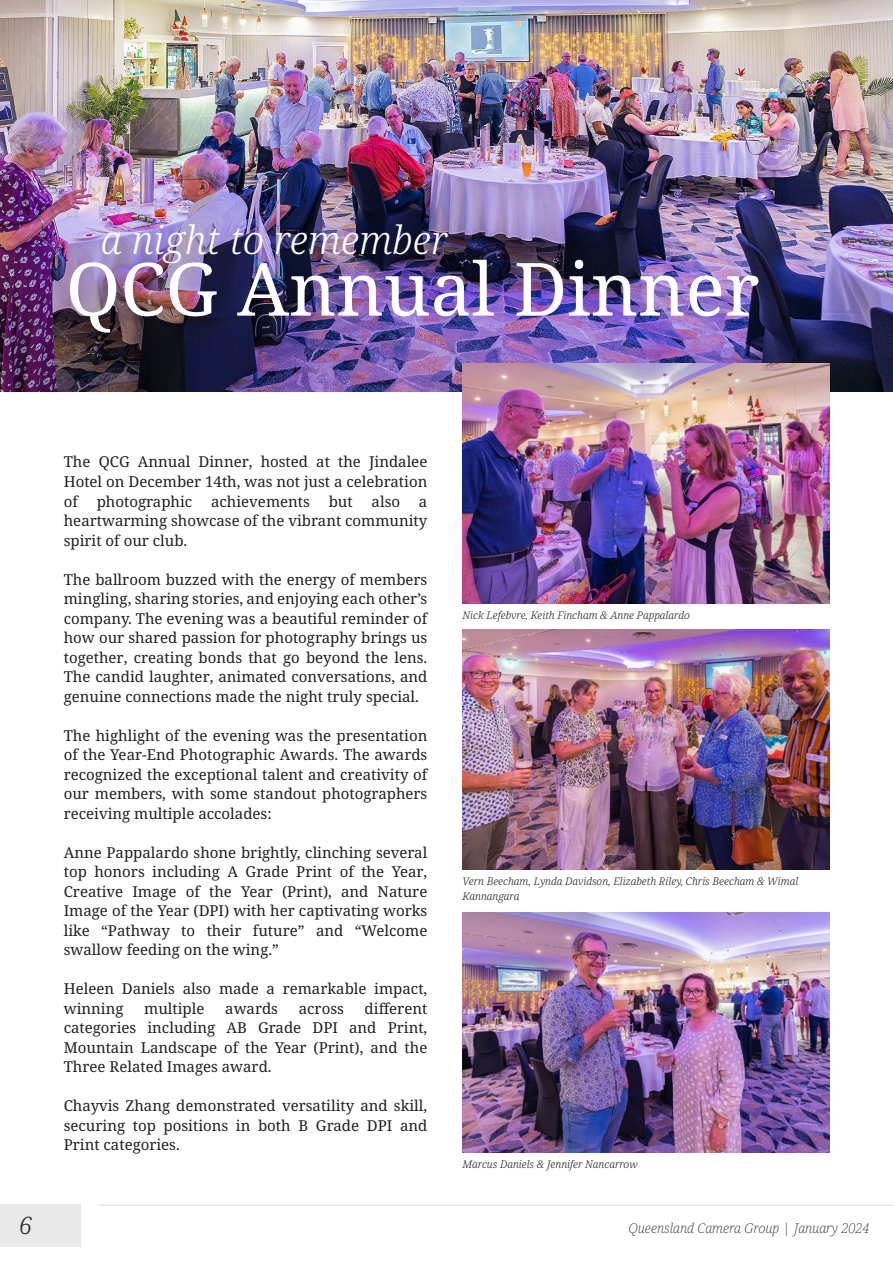
<style>
.page{position:relative;width:893px;height:1263px;background:#fff}
.page>*{position:absolute;margin:0;border:0;box-sizing:border-box;transform-origin:0 0}
.Large_Title{font:73.5px "Noto Serif";color:#fff}
.Small_Title{font:italic 300 39px "Noto Serif";color:#fff}
.Small_Title-2{font:italic 300 24px "Noto Serif";color:#231f20}
.Two_Columns{font:15px/19.5px "Noto Serif";color:#231f20;text-align:justify}
.Single_Paragraph{font:italic 200 13.5px "Noto Serif";color:#231f20}
.t1{font:italic 300 10.5px/15px "Noto Serif";color:#231f20}
</style>
<div class="page">
<img style="left:0;top:0;width:893px;height:391px">
<img style="left:462px;top:629px;width:367px;height:241px">
<img style="left:462px;top:912px;width:367px;height:240px">
<div style="left:0;top:1204px;width:81px;height:43px;background:#e8e9e8"></div>
<hr style="left:98px;top:1204px;width:795px;height:2px;background:#a2a6a5">
<img style="left:462px;top:363px;width:367px;height:240px">
<p class="Small_Title" style="left:101px;top:214px;width:348px">a night to remember</p>
<p class="Large_Title" style="left:66px;top:239px;width:695px">QCG Annual Dinner</p>
<p class="Two_Columns" style="left:64px;top:453px;width:365px">The QCG Annual Dinner, hosted at the Jindalee Hotel on December 14th, was not just a celebration of</p>
<p class="Two_Columns" style="left:97px;top:492px;width:97px">photographic</p>
<p class="Two_Columns" style="left:211px;top:492px;width:100px">achievements</p>
<p class="Two_Columns" style="left:329px;top:492px;width:26px">but</p>
<p class="Two_Columns" style="left:372px;top:492px;width:30px">also</p>
<p class="Two_Columns" style="left:64px;top:492px;width:365px;text-indent:355px">a heartwarming showcase of the vibrant community spirit of our club.</p>
<p class="Two_Columns" style="left:64px;top:570px;width:365px">The ballroom buzzed with the energy of members mingling, sharing stories, and enjoying each other’s company. The evening was a beautiful reminder of how our shared passion for photography brings us together, creating bonds that go beyond the lens.<br>The candid laughter, animated conversations, and genuine connections made the night truly special.</p>
<p class="Two_Columns" style="left:64px;top:726px;width:365px">The highlight of the evening was the presentation of the Year-End Photographic Awards. The awards recognized the exceptional talent and creativity of our members, with some standout photographers receiving multiple accolades:</p>
<p class="Two_Columns" style="left:64px;top:843px;width:365px">Anne Pappalardo shone brightly, clinching several top honors including A Grade Print of the Year, Creative Image of the Year (Print), and Nature Image of the Year (DPI) with her captivating works like “Pathway to their future” and “Welcome swallow feeding on the wing.”</p>
<p class="Two_Columns" style="left:64px;top:979px;width:365px">Heleen Daniels also made a remarkable impact, winning</p>
<p class="Two_Columns" style="left:64px;top:999px;width:365px;text-indent:301px">different categories including AB Grade DPI and Print, Mountain Landscape of the Year (Print), and the Three Related Images award.</p>
<p class="Two_Columns" style="left:64px;top:1096px;width:365px">Chayvis Zhang demonstrated versatility and skill, securing top positions in both B Grade DPI and Print categories.</p>
<p class="Two_Columns" style="left:144px;top:999px;width:62px">multiple</p>
<p class="Two_Columns" style="left:225px;top:999px;width:54px">awards</p>
<p class="Two_Columns" style="left:299px;top:999px;width:47px">across</p>
<p class="t1" style="left:462px;top:608px;width:229px">Nick Lefebvre, Keith Fincham &amp; Anne Pappalardo</p>
<p class="t1" style="left:462px;top:874px;width:337px">Vern Beecham, Lynda Davidson, Elizabeth Riley, Chris Beecham &amp; Wimal<br>Kannangara</p>
<p class="t1" style="left:462px;top:1157px;width:177px">Marcus Daniels &amp; Jennifer Nancarrow</p>
<p class="Small_Title-2" style="left:19px;top:1209px;width:14px">6</p>
<p class="Single_Paragraph" style="left:628px;top:1219px;width:243px">Queensland Camera Group | January 2024</p>
</div>
